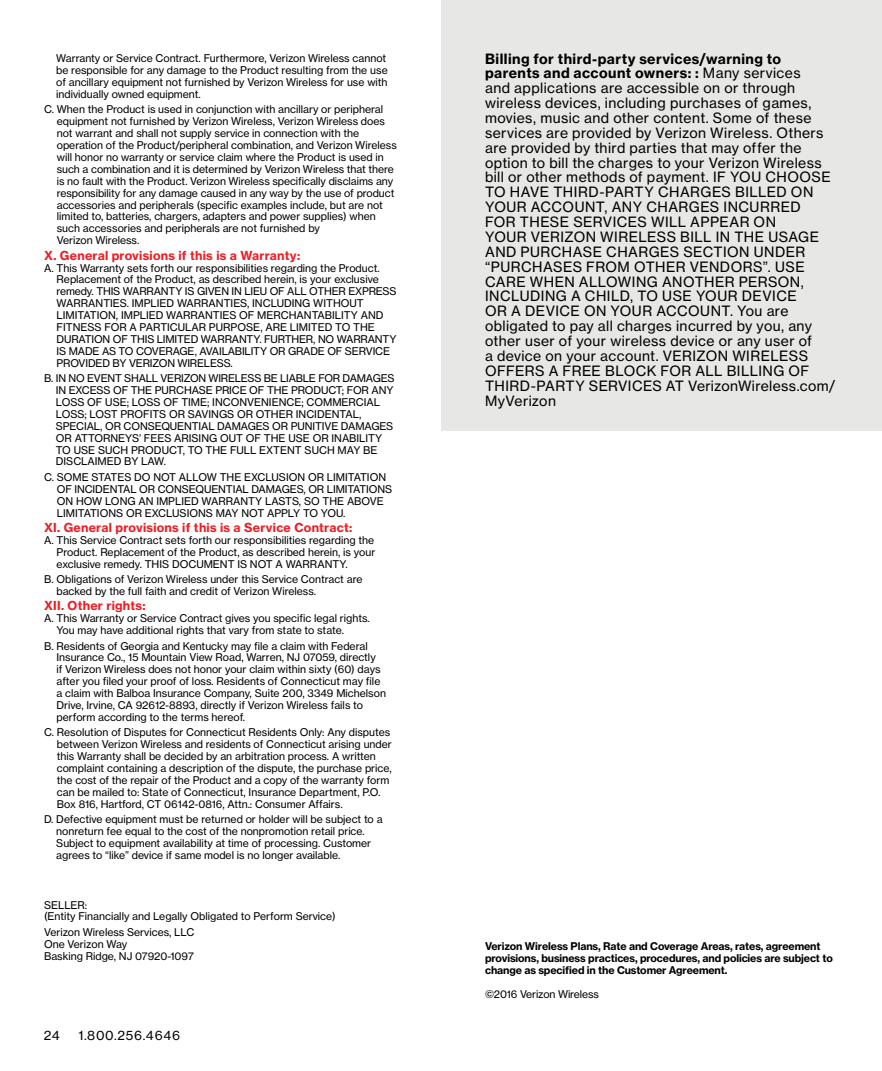
<style>
.page{position:relative;width:882px;height:1071px;background:#fff}
.page>*{position:absolute;margin:0;border:0;box-sizing:border-box;transform-origin:0 0}
.t1{font:14px/14.9px "N Haas Grotesk TX Std 55 Rg";letter-spacing:.03em;color:#000}
.t2{font:14px/14.9px "N Haas Grotesk TX Std 75 Bd";letter-spacing:.035em;color:#000}
.t3{font:12.25px "N Haas Grotesk TX Std 75 Bd";letter-spacing:.02em;color:#ed1d24}
.t4{font:12.25px "N Haas Grotesk TX Std 55 Rg";letter-spacing:.06em;color:#000}
.t5{font:10.5px/11.9px "N Haas Grotesk TX Std 55 Rg";color:#000}
.t6{font:10.5px/11.9px "N Haas Grotesk TX Std 75 Bd";letter-spacing:-.01em;color:#000}
.s1{font-family:"N Haas Grotesk TX Std 55 Rg"}
</style>
<div class="page">
<div style="left:441px;top:0;width:441px;height:431px;background:#e7e7e5"></div>
<p class="t5" style="left:56px;top:52px;width:333px">Warranty or Service Contract. Furthermore, Verizon Wireless cannot be responsible for any damage to the Product resulting from the use of ancillary equipment not furnished by Verizon Wireless for use with individually owned equipment.</p>
<p class="t5" style="left:57px;top:104px;width:342px;text-indent:-13px">C. When the Product is used in conjunction with ancillary or peripheral equipment not furnished by Verizon Wireless, Verizon Wireless does not warrant and shall not supply service in connection with the operation of the Product/peripheral combination, and Verizon Wireless will honor no warranty or service claim where the Product is used in such a combination and it is determined by Verizon Wireless that there is no fault with the Product. Verizon Wireless specifically disclaims any responsibility for any damage caused in any way by the use of product accessories and peripherals (specific examples include, but are not limited to, batteries, chargers, adapters and power supplies) when such accessories and peripherals are not furnished by<br>Verizon Wireless.</p>
<p class="t3" style="left:44px;top:247px;width:258px">X. General provisions if this is a Warranty:</p>
<p class="t5" style="left:57px;top:262px;width:341px;text-indent:-13px">A. This Warranty sets forth our responsibilities regarding the Product.<br>Replacement of the Product, as described herein, is your exclusive remedy. THIS WARRANTY IS GIVEN IN LIEU OF ALL OTHER EXPRESS WARRANTIES. IMPLIED WARRANTIES, INCLUDING WITHOUT LIMITATION, IMPLIED WARRANTIES OF MERCHANTABILITY AND FITNESS FOR A PARTICULAR PURPOSE, ARE LIMITED TO THE DURATION OF THIS LIMITED WARRANTY. FURTHER, NO WARRANTY IS MADE AS TO COVERAGE, AVAILABILITY OR GRADE OF SERVICE PROVIDED BY VERIZON WIRELESS.</p>
<p class="t5" style="left:56px;top:372px;width:340px;text-indent:-12px">B. IN NO EVENT SHALL VERIZON WIRELESS BE LIABLE FOR DAMAGES IN EXCESS OF THE PURCHASE PRICE OF THE PRODUCT; FOR ANY LOSS OF USE; LOSS OF TIME; INCONVENIENCE; COMMERCIAL LOSS; LOST PROFITS OR SAVINGS OR OTHER INCIDENTAL, SPECIAL, OR CONSEQUENTIAL DAMAGES OR PUNITIVE DAMAGES OR ATTORNEYS’ FEES ARISING OUT OF THE USE OR INABILITY TO USE SUCH PRODUCT, TO THE FULL EXTENT SUCH MAY BE DISCLAIMED BY LAW.</p>
<p class="t5" style="left:57px;top:471px;width:337px;text-indent:-13px">C. SOME STATES DO NOT ALLOW THE EXCLUSION OR LIMITATION OF INCIDENTAL OR CONSEQUENTIAL DAMAGES, OR LIMITATIONS ON HOW LONG AN IMPLIED WARRANTY LASTS, SO THE ABOVE LIMITATIONS OR EXCLUSIONS MAY NOT APPLY TO YOU.</p>
<p class="t3" style="left:44px;top:520px;width:310px">XI. General provisions if this is a Service Contract:</p>
<p class="t5" style="left:57px;top:534px;width:320px;text-align:justify;text-indent:-13px">A. This Service Contract sets forth our responsibilities regarding the Product. Replacement of the Product, as described herein, is your exclusive remedy. THIS DOCUMENT IS NOT A WARRANTY.</p>
<p class="t5" style="left:57px;top:573px;width:307px;text-indent:-12px">B. Obligations of Verizon Wireless under this Service Contract are backed by the full faith and credit of Verizon Wireless.</p>
<p class="t3" style="left:44px;top:598px;width:103px">XII. Other rights:</p>
<p class="t5" style="left:57px;top:612px;width:315px;text-indent:-13px">A. This Warranty or Service Contract gives you specific legal rights.<br>You may have additional rights that vary from state to state.</p>
<p class="t5" style="left:57px;top:640px;width:331px;text-indent:-12px">B. Residents of Georgia and Kentucky may file a claim with Federal Insurance Co., 15 Mountain View Road, Warren, NJ 07059, directly<br>if Verizon Wireless does not honor your claim within sixty (60) days after you filed your proof of loss. Residents of Connecticut may file a claim with Balboa Insurance Company, Suite 200, 3349 Michelson Drive, Irvine, CA 92612-8893, directly if Verizon Wireless fails to perform according to the terms hereof.</p>
<p class="t5" style="left:57px;top:727px;width:337px;text-indent:-13px">C. Resolution of Disputes for Connecticut Residents Only: Any disputes between Verizon Wireless and residents of Connecticut arising under this Warranty shall be decided by an arbitration process. A written complaint containing a description of the dispute, the purchase price, the cost of the repair of the Product and a copy of the warranty form can be mailed to: State of Connecticut, Insurance Department, P.O.<br>Box 816, Hartford, CT 06142-0816, Attn.: Consumer Affairs.</p>
<p class="t5" style="left:56px;top:813px;width:328px;text-indent:-12px">D. Defective equipment must be returned or holder will be subject to a nonreturn fee equal to the cost of the nonpromotion retail price.<br>Subject to equipment availability at time of processing. Customer agrees to “like” device if same model is no longer available.</p>
<p class="t5" style="left:44px;top:899px;width:293px">SELLER:<br>(Entity Financially and Legally Obligated to Perform Service)</p>
<p class="t5" style="left:44px;top:926px;width:152px">Verizon Wireless Services, LLC<br>One Verizon Way<br>Basking Ridge, NJ 07920-1097</p>
<p class="t4" style="left:44px;top:1028px;width:17px">24</p>
<p class="t4" style="left:78px;top:1028px;width:103px">1.800.256.4646</p>
<h1 class="t2" style="left:485px;top:51px;width:317px">Billing for third-party services/warning to parents and account owners: : <span class="s1">Many services</span></h1>
<p class="t1" style="left:485px;top:81px;width:352px">and applications are accessible on or through wireless devices, including purchases of games, movies, music and other content. Some of these services are provided by Verizon Wireless. Others are provided by third parties that may offer the option to bill the charges to your Verizon Wireless bill or other methods of payment. IF YOU CHOOSE TO HAVE THIRD-PARTY CHARGES BILLED ON YOUR ACCOUNT, ANY CHARGES INCURRED<br>FOR THESE SERVICES WILL APPEAR ON<br>YOUR VERIZON WIRELESS BILL IN THE USAGE AND PURCHASE CHARGES SECTION UNDER “PURCHASES FROM OTHER VENDORS”. USE CARE WHEN ALLOWING ANOTHER PERSON, INCLUDING A CHILD, TO USE YOUR DEVICE<br>OR A DEVICE ON YOUR ACCOUNT. You are obligated to pay all charges incurred by you, any other user of your wireless device or any user of<br>a device on your account. VERIZON WIRELESS OFFERS A FREE BLOCK FOR ALL BILLING OF THIRD-PARTY SERVICES AT VerizonWireless.com/ MyVerizon</p>
<p class="t6" style="left:485px;top:940px;width:349px">Verizon Wireless Plans, Rate and Coverage Areas, rates, agreement provisions, business practices, procedures, and policies are subject to change as specified in the Customer Agreement.</p>
<p class="t5" style="left:485px;top:988px;width:115px">©2016 Verizon Wireless</p>
</div>
